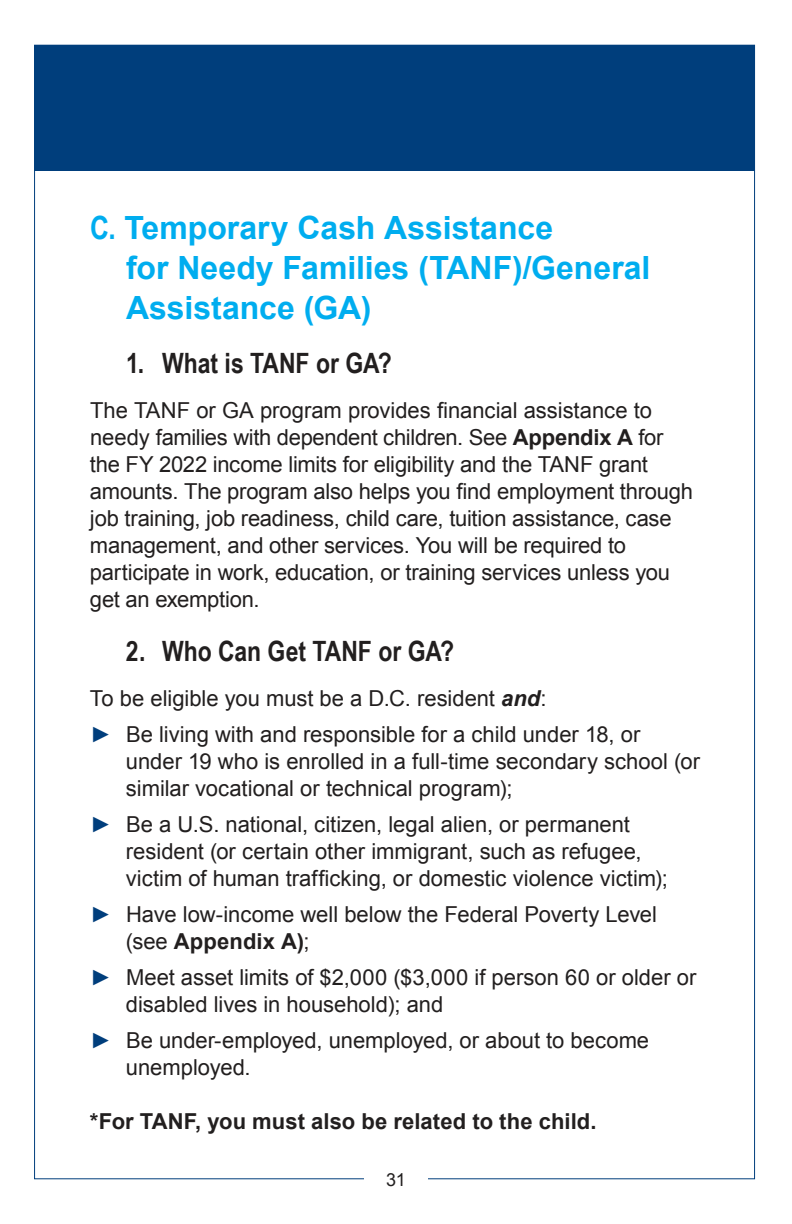
<style>
.page{position:relative;width:792px;height:1224px;background:#fff}
.page>*{position:absolute;margin:0;border:0;box-sizing:border-box;transform-origin:0 0}
.t1{font:700 32px/40px "Arial";color:#00adef}
.t2{font:700 28px "Arial Narrow";color:#221f1f}
.t3{font:22px/27px "Arial";letter-spacing:-.005em;color:#221f1f}
.t4{font:700 22px "Arial";letter-spacing:.005em;color:#221f1f}
.t5{font:18px "Arial";color:#221f1f}
.s1{font-family:"Arial Narrow"}
.s2{font-weight:700}
.s3{font-weight:700;font-style:italic}
.s4{color:#003e7c}
</style>
<div class="page">
<div style="left:35px;top:45px;width:720px;height:126px;background:#003e7c"></div>
<h1 class="t1" style="left:126px;top:211px;width:526px;text-indent:-36px"><span class="s1">C.</span> Temporary Cash Assistance<br>for Needy Families (TANF)/General<br>Assistance (GA)</h1>
<p class="t2" style="left:126px;top:353px;width:267px">1. What is TANF or GA?</p>
<p class="t3" style="left:90px;top:397px;width:605px">The TANF or GA program provides financial assistance to needy families with dependent children. See <span class="s2">Appendix A</span> for the FY 2022 income limits for eligibility and the TANF grant amounts. The program also helps you find employment through job training, job readiness, child care, tuition assistance, case management, and other services. You will be required to participate in work, education, or training services unless you get an exemption.</p>
<p class="t2" style="left:126px;top:641px;width:330px">2. Who Can Get TANF or GA?</p>
<p class="t3" style="left:90px;top:682px;width:552px;line-height:36px">To be eligible you must be a D.C. resident <span class="s3">and</span>:<br><span class="s4">►</span> Be living with and responsible for a child under 18, or</p>
<p class="t3" style="left:126px;top:750px;width:576px">under 19 who is enrolled in a full-time secondary school (or similar vocational or technical program);</p>
<p class="t3" style="left:126px;top:813px;width:543px;text-indent:-36px"><span class="s4">►</span> Be a U.S. national, citizen, legal alien, or permanent resident (or certain other immigrant, such as refugee, victim of human trafficking, or domestic violence victim);</p>
<p class="t3" style="left:126px;top:903px;width:533px;text-indent:-36px"><span class="s4">►</span> Have low-income well below the Federal Poverty Level (see <span class="s2">Appendix A)</span>;</p>
<p class="t3" style="left:126px;top:966px;width:572px;text-indent:-36px"><span class="s4">►</span> Meet asset limits of $2,000 ($3,000 if person 60 or older or disabled lives in household); and</p>
<p class="t3" style="left:126px;top:1029px;width:525px;text-indent:-36px"><span class="s4">►</span> Be under-employed, unemployed, or about to become unemployed.</p>
<p class="t4" style="left:90px;top:1113px;width:508px">*For TANF, you must also be related to the child.</p>
<p class="t5" style="left:386px;top:1172px;width:21px">31</p>
</div>
